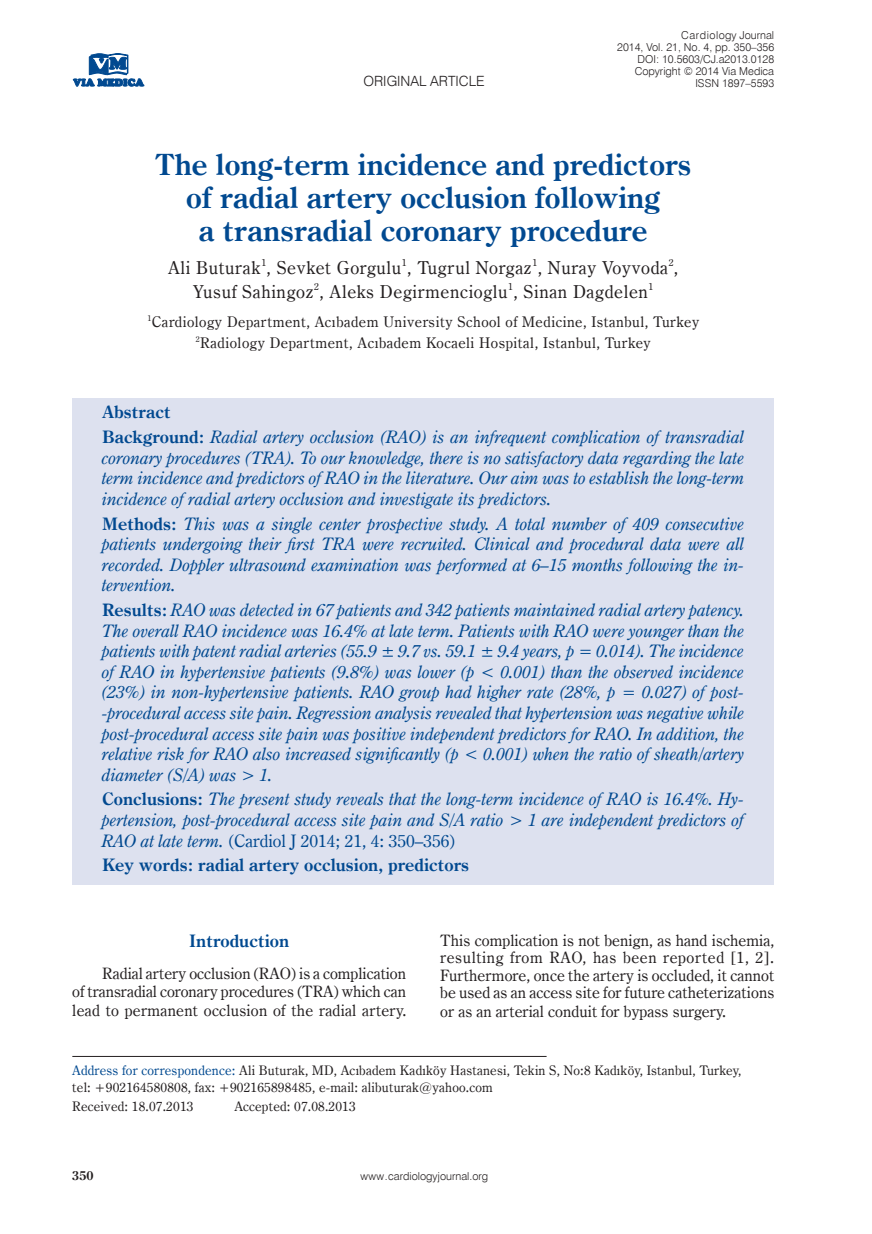
<style>
.page{position:relative;width:872px;height:1234px;background:#fff}
.page>*{position:absolute;margin:0;border:0;box-sizing:border-box;transform-origin:0 0}
._01_-_Tytuł_artykułu{font:700 29.4px/33px "Century Oldst EU";color:#014990;text-align:center}
._02_-_Autorzy{font:17.85px/24px "Century Oldst EU";letter-spacing:.035em;color:#231f20;text-align:center}
._04_a_-_Streszczenie{font:italic 17.25px/20.5px "Century Oldst EU";color:#014990;text-align:justify}
._04_b_-_Slowa_kluczo{font:700 17.25px "Century Oldst EU";color:#014990}
._05_-_Śródtytuł_-_1{font:700 17.25px "Century Oldst EU";color:#014990}
._03_-_streszczenie_t{font:700 17.25px "Century Oldst EU";color:#014990}
._08_-_Tekst{font:15.75px/17.7px "Century Oldst EU";letter-spacing:.005em;color:#231f20;text-align:justify}
._03_-_Kliniki{font:14.7px/21px "Century Oldst EU";letter-spacing:.035em;color:#231f20;text-align:center}
.t1{font:14.1px "Swis 721 Lt EU";color:#231f20}
._16_-_Adres_do_kores{font:13.2px/16.5px "Century Oldst EU";letter-spacing:.015em;color:#231f20}
._16A_-_Adres_do_kore{font:13.2px "Century Oldst EU";letter-spacing:.015em;color:#231f20}
.t2{font:700 12.75px "Century Oldst EU";color:#231f20}
.t3{font:10.95px/12px "Swis 721 Lt EU";color:#231f20;text-align:right}
.s1{font-weight:700;font-style:normal}
.s2{font-style:normal}
.s3{color:#014990}
</style>
<div class="page">
<div style="left:72px;top:398px;width:702px;height:486px;background:#dde1ef"></div>
<svg style="left:73px;top:54px;width:71px;height:32px"></svg>
<hr style="left:72px;top:1055px;width:474px;height:1px;background:#231f20">
<p class="t1" style="left:363px;top:72px;width:123px">ORIGINAL ARTICLE</p>
<p class="t3" style="left:617px;top:29px;width:158px">Cardiology Journal<br>2014, Vol. 21, No. 4, pp. 350–356</p>
<p class="t3" style="left:637px;top:53px;width:138px">DOI: 10.5603/CJ.a2013.0128</p>
<p class="t3" style="left:635px;top:65px;width:141px">Copyright © 2014 Via Medica</p>
<p class="t3" style="left:695px;top:77px;width:80px">ISSN 1897–5593</p>
<p class="_01_-_Tytuł_artykułu" style="left:155px;top:149px;width:538px">The long-term incidence and predictors of radial artery occlusion following<br>a transradial coronary procedure</p>
<p class="_02_-_Autorzy" style="left:168px;top:256px;width:512px">Ali Buturak<sup>1</sup>, Sevket Gorgulu<sup>1</sup>, Tugrul Norgaz<sup>1</sup>, Nuray Voyvoda<sup>2</sup>,<br>Yusuf Sahingoz<sup>2</sup>, Aleks Degirmencioglu<sup>1</sup>, Sinan Dagdelen<sup>1</sup></p>
<p class="_03_-_Kliniki" style="left:147px;top:312px;width:553px"><sup>1</sup>Cardiology Department, Acıbadem University School of Medicine, Istanbul, Turkey<br><sup>2</sup>Radiology Department, Acıbadem Kocaeli Hospital, Istanbul, Turkey</p>
<p class="_03_-_streszczenie_t" style="left:102px;top:401px;width:70px">Abstract</p>
<p class="_04_a_-_Streszczenie" style="left:102px;top:427px;width:644px"><span class="s1">Background:</span> Radial artery occlusion (RAO) is an infrequent complication of transradial coronary procedures (TRA). To our knowledge, there is no satisfactory data regarding the late term incidence and predictors of RAO in the literature. Our aim was to establish the long-term incidence of radial artery occlusion and investigate its predictors.</p>
<p class="_04_a_-_Streszczenie" style="left:102px;top:513px;width:644px"><span class="s1">Methods:</span> This was a single center prospective study. A total number of 409 consecutive patients undergoing their first TRA were recruited. Clinical and procedural data were all recorded. Doppler ultrasound examination was performed at 6–15 months following the in&shy;tervention.</p>
<p class="_04_a_-_Streszczenie" style="left:102px;top:599px;width:644px"><span class="s1">Results:</span> RAO was detected in 67 patients and 342 patients maintained radial artery patency.<br>The overall RAO incidence was 16.4% at late term. Patients with RAO were younger than the patients with patent radial arteries (55.9 ± 9.7 vs. 59.1 ± 9.4 years, p = 0.014). The incidence of RAO in hypertensive patients (9.8%) was lower (p &lt; 0.001) than the observed incidence (23%) in non-hypertensive patients. RAO group had higher rate (28%, p = 0.027) of post--procedural access site pain. Regression analysis revealed that hypertension was negative while post-procedural access site pain was positive independent predictors for RAO. In addition, the relative risk for RAO also increased significantly (p &lt; 0.001) when the ratio of sheath/artery diameter (S/A) was &gt; 1.</p>
<p class="_04_a_-_Streszczenie" style="left:102px;top:789px;width:644px"><span class="s1">Conclusions:</span> The present study reveals that the long-term incidence of RAO is 16.4%. Hy&shy;pertension, post-procedural access site pain and S/A ratio &gt; 1 are independent predictors of RAO at late term. <span class="s2">(Cardiol J 2014; 21, 4: 350–356)</span></p>
<p class="_04_b_-_Slowa_kluczo" style="left:102px;top:854px;width:368px">Key words: radial artery occlusion, predictors</p>
<p class="_05_-_Śródtytuł_-_1" style="left:189px;top:930px;width:102px">Introduction</p>
<p class="_08_-_Tekst" style="left:72px;top:963px;width:335px;line-height:18.8px;text-indent:30px">Radial artery occlusion (RAO) is a complication of transradial coronary procedures (TRA) which can lead to permanent occlusion of the radial artery.</p>
<p class="_08_-_Tekst" style="left:440px;top:931px;width:335px">This complication is not benign, as hand ischemia, resulting from RAO, has been reported [1, 2].<br>Furthermore, once the artery is occluded, it cannot be used as an access site for future catheterizations or as an arterial conduit for bypass surgery.</p>
<p class="_16_-_Adres_do_kores" style="left:72px;top:1062px;width:670px"><span class="s3">Address for correspondence:</span> Ali Buturak, MD, Acıbadem Kadıköy Hastanesi, Tekin S, No:8 Kadıköy, Istanbul, Turkey, tel: +902164580808, fax: +902165898485, e-mail: alibuturak@yahoo.com</p>
<p class="_16A_-_Adres_do_kore" style="left:72px;top:1097px;width:123px">Received: 18.07.2013</p>
<p class="_16A_-_Adres_do_kore" style="left:234px;top:1097px;width:123px">Accepted: 07.08.2013</p>
<p class="t2" style="left:72px;top:1167px;width:23px">350</p>
<p class="t3" style="left:360px;top:1170px;width:129px">www.cardiologyjournal.org</p>
</div>
